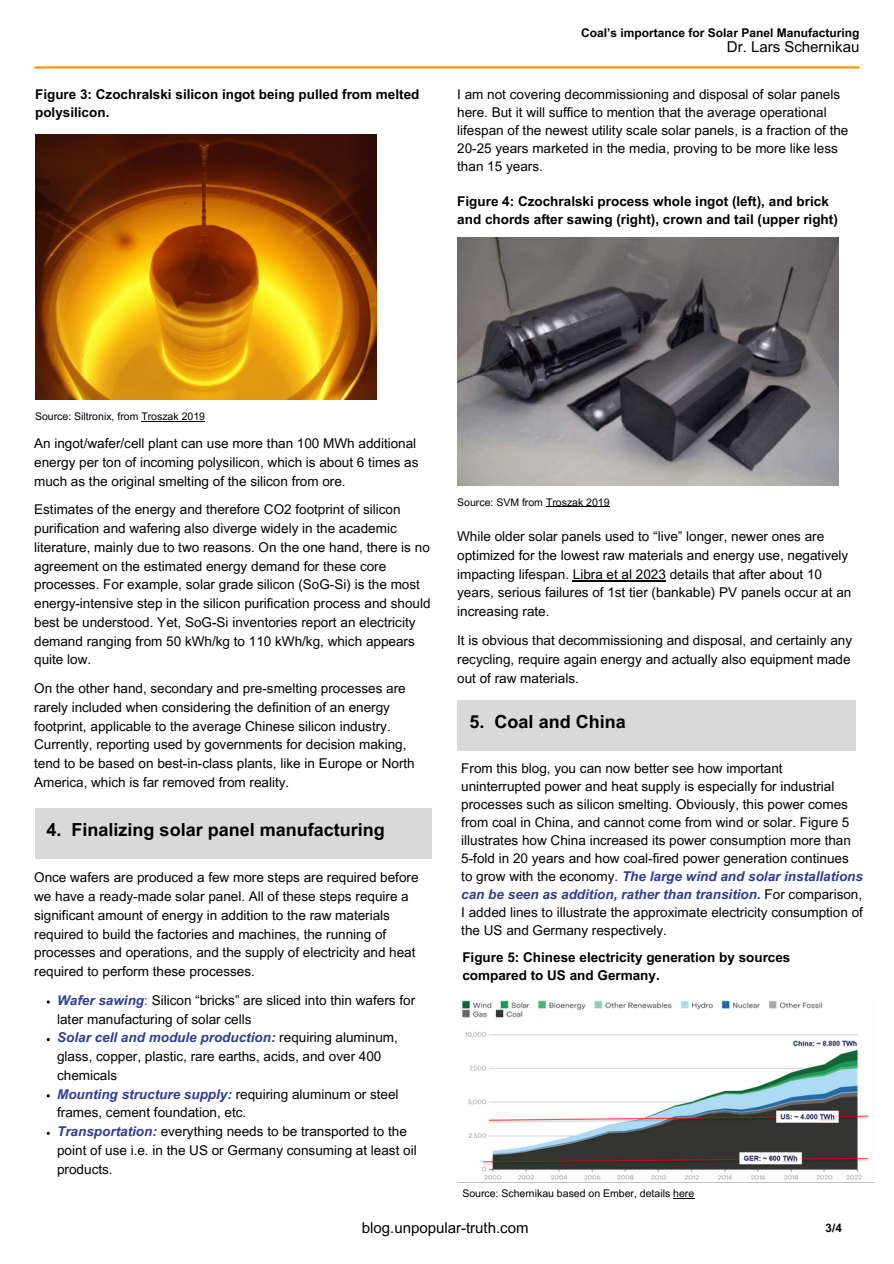
<style>
.page{position:relative;width:894px;height:1264px;background:#fff}
.page>*{position:absolute;margin:0;border:0;box-sizing:border-box;transform-origin:0 0}
.t1{font:700 18px "Arial MT Pro";color:#000}
.t2{font:15px "Arial MT Pro";color:#000}
.t3{font:13.5px/18.8px "Arial MT Pro";color:#000}
.t4{font:700 13.5px/18px "Arial MT Pro";color:#000}
.t5{font:700 12px "Arial MT Pro";color:#000}
.t6{font:700 11.7px "Arial MT Pro";color:#000}
.t7{font:10.5px "Arial MT Pro";color:#000}
.s1{font-weight:700;font-style:italic;color:#2f3d94}
.s2{color:#2f3d94}
</style>
<div class="page">
<hr style="left:34px;top:66px;width:825px;height:3px;background:#f90">
<div style="left:35px;top:808px;width:397px;height:50px;background:#d9d9d9"></div>
<hr style="left:141px;top:421px;width:64px;height:1px;background:#000">
<img style="left:35px;top:134px;width:341px;height:266px">
<img style="left:457px;top:237px;width:381px;height:249px">
<hr style="left:546px;top:506px;width:63px;height:1px;background:#000">
<hr style="left:572px;top:580px;width:93px;height:1px;background:#000">
<img style="left:462px;top:1000px;width:407px;height:180px">
<div style="left:457px;top:699px;width:398px;height:51px;background:#d9d9d9"></div>
<p class="t4" style="left:35px;top:87px;width:386px">Figure 3: Czochralski silicon ingot being pulled from melted polysilicon.</p>
<h3 class="t5" style="left:581px;top:29px;width:280px">Coal’s importance for Solar Panel Manufacturing</h3>
<h3 class="t2" style="left:726px;top:41px;width:134px">Dr. Lars Schernikau</h3>
<p class="t3" style="left:457px;top:87px;width:392px;line-height:18px">I am not covering decommissioning and disposal of solar panels here. But it will suffice to mention that the average operational lifespan of the newest utility scale solar panels, is a fraction of the 20-25 years marketed in the media, proving to be more like less than 15 years.</p>
<h3 class="t4" style="left:457px;top:194px;width:382px">Figure 4: Czochralski process whole ingot (left), and brick and chords after sawing (right), crown and tail (upper right)</h3>
<p class="t7" style="left:35px;top:412px;width:171px">Source: Siltronix, from Troszak 2019</p>
<h1 class="t3" style="left:34px;top:435px;width:386px">An ingot/wafer/cell plant can use more than 100 MWh additional energy per ton of incoming polysilicon, which is about 6 times as much as the original smelting of the silicon from ore.</h1>
<h3 class="t3" style="left:34px;top:502px;width:398px">Estimates of the energy and therefore CO2 footprint of silicon purification and wafering also diverge widely in the academic literature, mainly due to two reasons. On the one hand, there is no agreement on the estimated energy demand for these core processes. For example, solar grade silicon (SoG-Si) is the most energy-intensive step in the silicon purification process and should best be understood. Yet, SoG-Si inventories report an electricity demand ranging from 50 kWh/kg to 110 kWh/kg, which appears quite low.</h3>
<p class="t3" style="left:34px;top:680px;width:382px">On the other hand, secondary and pre-smelting processes are rarely included when considering the definition of an energy footprint, applicable to the average Chinese silicon industry.<br>Currently, reporting used by governments for decision making, tend to be based on best-in-class plants, like in Europe or North America, which is far removed from reality.</p>
<h3 class="t1" style="left:46px;top:823px;width:340px">4. Finalizing solar panel manufacturing</h3>
<h5 class="t3" style="left:34px;top:869px;width:386px">Once wafers are produced a few more steps are required before we have a ready-made solar panel. All of these steps require a significant amount of energy in addition to the raw materials required to build the factories and machines, the running of processes and operations, and the supply of electricity and heat required to perform these processes.</h5>
<h2 class="t3" style="left:57px;top:992px;width:359px"><span class="s1">Wafer sawing</span><span class="s2">:</span> Silicon “bricks” are sliced into thin wafers for later manufacturing of solar cells</h2>
<p class="t3" style="left:57px;top:1029px;width:342px"><span class="s1">Solar cell and module production:</span> requiring aluminum, glass, copper, plastic, rare earths, acids, and over 400 chemicals</p>
<p class="t3" style="left:57px;top:1086px;width:343px"><span class="s1">Mounting structure supply:</span> requiring aluminum or steel frames, cement foundation, etc.</p>
<h3 class="t3" style="left:57px;top:1123px;width:361px"><span class="s1">Transportation:</span> everything needs to be transported to the point of use i.e. in the US or Germany consuming at least oil products.</h3>
<h3 class="t7" style="left:457px;top:498px;width:154px">Source: SVM from Troszak 2019</h3>
<h1 class="t3" style="left:457px;top:528px;width:395px">While older solar panels used to “live” longer, newer ones are optimized for the lowest raw materials and energy use, negatively impacting lifespan. Libra et al 2023 details that after about 10 years, serious failures of 1st tier (bankable) PV panels occur at an increasing rate.</h1>
<h3 class="t3" style="left:457px;top:632px;width:396px;text-align:justify">It is obvious that decommissioning and disposal, and certainly any recycling, require again energy and actually also equipment made out of raw materials.</h3>
<p class="t1" style="left:469px;top:714px;width:158px">5. Coal and China</p>
<p class="t3" style="left:461px;top:760px;width:403px;line-height:18px">From this blog, you can now better see how important uninterrupted power and heat supply is especially for industrial processes such as silicon smelting. Obviously, this power comes from coal in China, and cannot come from wind or solar. Figure 5 illustrates how China increased its power consumption more than 5-fold in 20 years and how coal-fired power generation continues to grow with the economy. <span class="s1">The large wind and solar installations can be seen as addition, rather than transition.</span> For comparison, I added lines to illustrate the approximate electricity consumption of the US and Germany respectively.</p>
<h3 class="t4" style="left:462px;top:950px;width:329px">Figure 5: Chinese electricity generation by sources compared to US and Germany.</h3>
<h4 class="t7" style="left:462px;top:1189px;width:233px">Source: Schernikau based on Ember, details here</h4>
<h2 class="t2" style="left:362px;top:1222px;width:168px">blog.unpopular-truth.com</h2>
<h3 class="t6" style="left:825px;top:1223px;width:18px">3/4</h3>
</div>
